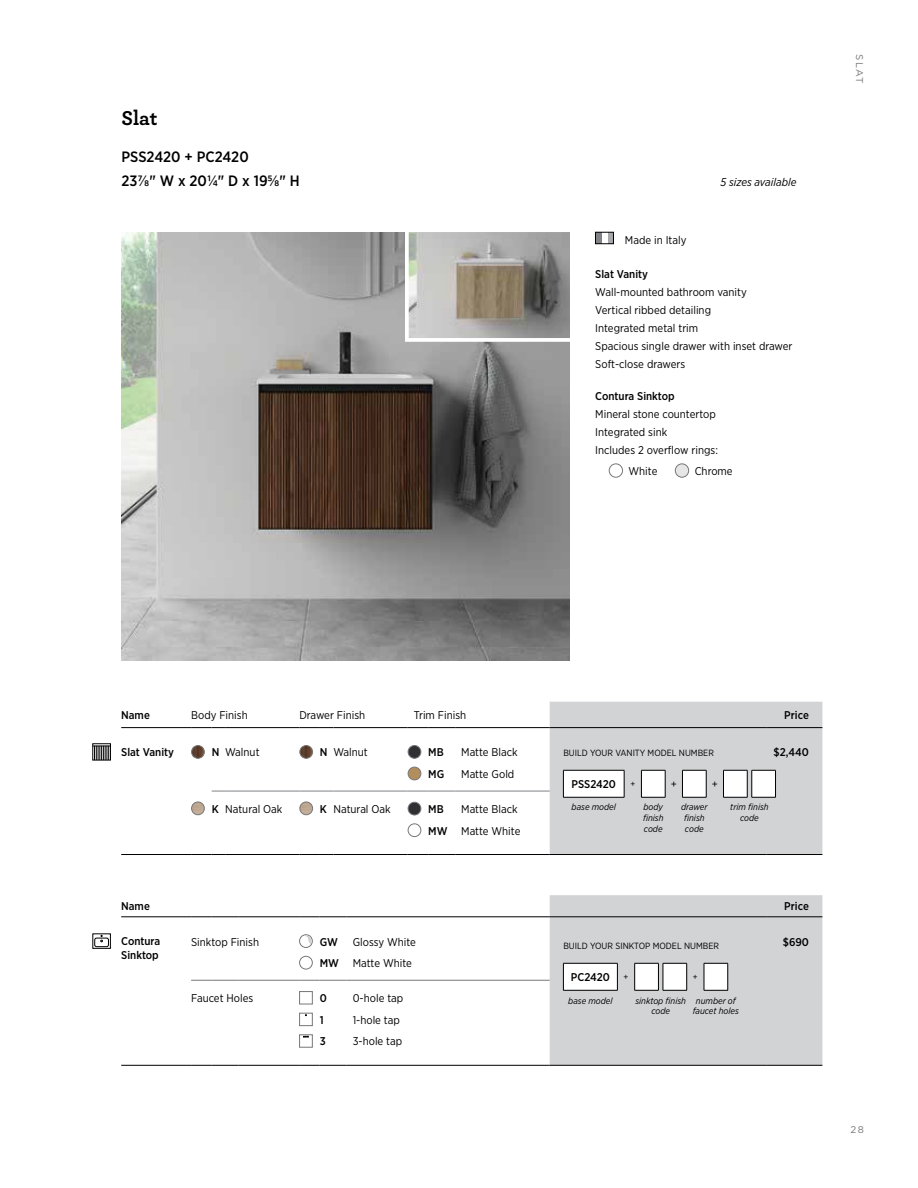
<style>
.page{position:relative;width:918px;height:1188px;background:#fff}
.page>*{position:absolute;margin:0;border:0;box-sizing:border-box;transform-origin:0 0}
.t1{font:700 21px "Archer";color:#000}
.t2{font:500 15px/24.8px "Gotham Narrow";color:#000}
.t3{font:11.25px/18px "Gotham Narrow";color:#000}
.t4{font:500 11.25px/13.5px "Gotham Narrow";color:#000}
.t5{font:italic 11.25px "Gotham Narrow";color:#000}
.t6{font:9.75px "Gotham";letter-spacing:.15em;color:#797777}
.t7{font:italic 9px/10.8px "Gotham Narrow";color:#000;text-align:center}
.t8{font:9px "Gotham Narrow";color:#000}
.s1{font-weight:500}
.s2{font-weight:400;font-size:9px}
</style>
<div class="page">
<svg style="left:597px;top:234px;width:15px;height:8px"></svg>
<div style="left:595px;top:232px;width:19px;height:12px;border:1px solid #000"></div>
<div style="left:609px;top:463px;width:14px;height:15px;border:1px solid #797777;border-radius:50%"></div>
<div style="left:675px;top:464px;width:14px;height:13px;background:#e5e6e5;border-radius:50%"></div>
<div style="left:675px;top:463px;width:14px;height:15px;border:1px solid #797777;border-radius:50%"></div>
<hr style="left:121px;top:727px;width:70px;height:1px;background:#000">
<svg style="left:191px;top:727px;width:34px;height:1px"></svg>
<hr style="left:225px;top:727px;width:74px;height:1px;background:#000">
<svg style="left:299px;top:727px;width:34px;height:1px"></svg>
<hr style="left:333px;top:727px;width:75px;height:1px;background:#000">
<svg style="left:408px;top:727px;width:47px;height:1px"></svg>
<hr style="left:455px;top:727px;width:95px;height:1px;background:#000">
<svg style="left:212px;top:791px;width:13px;height:1px"></svg>
<hr style="left:225px;top:791px;width:74px;height:1px;background:#808285">
<svg style="left:299px;top:791px;width:34px;height:1px"></svg>
<hr style="left:333px;top:791px;width:75px;height:1px;background:#808285">
<svg style="left:408px;top:791px;width:47px;height:1px"></svg>
<hr style="left:455px;top:791px;width:95px;height:1px;background:#808285">
<hr style="left:121px;top:854px;width:70px;height:1px;background:#000">
<svg style="left:191px;top:854px;width:34px;height:1px"></svg>
<hr style="left:225px;top:854px;width:74px;height:1px;background:#000">
<svg style="left:299px;top:854px;width:34px;height:1px"></svg>
<hr style="left:333px;top:854px;width:75px;height:1px;background:#000">
<svg style="left:408px;top:854px;width:47px;height:1px"></svg>
<hr style="left:455px;top:854px;width:95px;height:1px;background:#000">
<svg style="left:93px;top:746px;width:18px;height:14px"></svg>
<svg style="left:192px;top:746px;width:12px;height:12px"></svg>
<div style="left:191px;top:745px;width:14px;height:14px;border:1px solid #797777;border-radius:50%"></div>
<svg style="left:300px;top:746px;width:13px;height:12px"></svg>
<div style="left:299px;top:745px;width:14px;height:14px;border:1px solid #797777;border-radius:50%"></div>
<div style="left:408px;top:746px;width:13px;height:12px;background:#2f3033;border-radius:50%"></div>
<div style="left:408px;top:745px;width:13px;height:14px;border:1px solid #797777;border-radius:50%"></div>
<svg style="left:550px;top:702px;width:272px;height:153px;background:#d0d1d2"></svg>
<div style="left:408px;top:767px;width:13px;height:13px;background:#b28d5d;border-radius:50%"></div>
<div style="left:408px;top:767px;width:13px;height:13px;border:1px solid #797777;border-radius:50%"></div>
<svg style="left:193px;top:802px;width:10px;height:13px"></svg>
<div style="left:191px;top:802px;width:14px;height:13px;border:1px solid #797777;border-radius:50%"></div>
<svg style="left:301px;top:802px;width:12px;height:13px"></svg>
<div style="left:299px;top:802px;width:14px;height:13px;border:1px solid #797777;border-radius:50%"></div>
<div style="left:408px;top:802px;width:13px;height:13px;background:#2f3033;border-radius:50%"></div>
<div style="left:408px;top:802px;width:13px;height:13px;border:1px solid #797777;border-radius:50%"></div>
<div style="left:408px;top:823px;width:13px;height:14px;border:1px solid #797777;border-radius:50%"></div>
<div style="left:550px;top:895px;width:272px;height:170px;background:#d1d3d4"></div>
<hr style="left:121px;top:917px;width:70px;height:1px;background:#000">
<svg style="left:191px;top:917px;width:48px;height:1px"></svg>
<hr style="left:239px;top:917px;width:60px;height:1px;background:#000">
<svg style="left:299px;top:917px;width:48px;height:1px"></svg>
<hr style="left:347px;top:917px;width:203px;height:1px;background:#000">
<hr style="left:550px;top:917px;width:217px;height:1px;background:#000">
<hr style="left:767px;top:917px;width:55px;height:1px;background:#000">
<svg style="left:191px;top:980px;width:48px;height:1px"></svg>
<hr style="left:239px;top:980px;width:60px;height:1px;background:#797777">
<svg style="left:299px;top:980px;width:48px;height:1px"></svg>
<hr style="left:347px;top:980px;width:203px;height:1px;background:#797777">
<hr style="left:121px;top:1065px;width:70px;height:1px;background:#000">
<svg style="left:191px;top:1065px;width:48px;height:1px"></svg>
<hr style="left:239px;top:1065px;width:60px;height:1px;background:#000">
<svg style="left:299px;top:1065px;width:48px;height:1px"></svg>
<hr style="left:347px;top:1065px;width:203px;height:1px;background:#000">
<hr style="left:550px;top:1065px;width:217px;height:1px;background:#000">
<hr style="left:767px;top:1065px;width:55px;height:1px;background:#000">
<div style="left:93px;top:934px;width:18px;height:15px;border:1px solid #000"></div>
<div style="left:94px;top:938px;width:15px;height:9px;border:1px solid #000;border-radius:2px"></div>
<svg style="left:100px;top:935px;width:3px;height:7px"></svg>
<div style="left:299px;top:934px;width:14px;height:14px;border:1px solid #797777;border-radius:50%"></div>
<svg style="left:304px;top:935px;width:8px;height:9px"></svg>
<svg style="left:563px;top:963px;width:165px;height:28px"></svg>
<div style="left:299px;top:956px;width:14px;height:13px;border:1px solid #797777;border-radius:50%"></div>
<div style="left:299px;top:991px;width:14px;height:13px;border:1px solid #797777"></div>
<div style="left:299px;top:1013px;width:14px;height:13px;border:1px solid #797777"></div>
<div style="left:299px;top:1034px;width:14px;height:14px;border:1px solid #797777"></div>
<img style="left:122px;top:232px;width:448px;height:428px">
<svg style="left:403px;top:232px;width:167px;height:112px;background:#a5a29c"></svg>
<h1 class="t1" style="left:122px;top:101px;width:38px">Slat</h1>
<h2 class="t2" style="left:122px;top:144px;width:180px">PSS2420 + PC2420<br>237/8" W x 201/4" D x 195/8" H</h2>
<p class="t5" style="left:721px;top:175px;width:77px">5 sizes available</p>
<p class="t3" style="left:625px;top:231px;width:63px">Made in Italy</p>
<p class="t4" style="left:595px;top:267px;width:54px">Slat Vanity</p>
<p class="t3" style="left:595px;top:283px;width:199px">Wall-mounted bathroom vanity<br>Vertical ribbed detailing<br>Integrated metal trim<br>Spacious single drawer with inset drawer<br>Soft-close drawers</p>
<p class="t4" style="left:595px;top:389px;width:81px">Contura Sinktop</p>
<p class="t3" style="left:595px;top:404px;width:124px">Mineral stone countertop<br>Integrated sink<br>Includes 2 overflow rings:</p>
<p class="t3" style="left:629px;top:461px;width:30px">White</p>
<p class="t3" style="left:695px;top:461px;width:40px">Chrome</p>
<p class="t6" style="left:866px;top:54px;width:31px;rotate:90deg">SLAT</p>
<p class="t4" style="left:121px;top:708px;width:30px">Name</p>
<p class="t3" style="left:191px;top:706px;width:58px">Body Finish</p>
<p class="t3" style="left:299px;top:706px;width:67px">Drawer Finish</p>
<p class="t3" style="left:414px;top:706px;width:54px">Trim Finish</p>
<p class="t4" style="left:784px;top:708px;width:26px">Price</p>
<p class="t4" style="left:121px;top:746px;width:54px">Slat Vanity</p>
<p class="t3" style="left:212px;top:743px;width:49px"><span class="s1">N</span> Walnut</p>
<p class="t3" style="left:320px;top:743px;width:49px"><span class="s1">N</span> Walnut</p>
<p class="t4" style="left:428px;top:746px;width:17px">MB</p>
<p class="t3" style="left:461px;top:743px;width:58px">Matte Black</p>
<p class="t8" style="left:563px;top:748px;width:152px">BUILD YOUR VANITY MODEL NUMBER</p>
<p class="t4" style="left:572px;top:777px;width:46px">PSS2420</p>
<p class="t8" style="left:630px;top:779px;width:6px">+</p>
<p class="t3" style="left:671px;top:775px;width:8px">+</p>
<p class="t3" style="left:712px;top:775px;width:8px">+</p>
<p class="t7" style="left:572px;top:802px;width:46px">base model</p>
<p class="t7" style="left:643px;top:802px;width:22px;text-align:justify">body finish code</p>
<p class="t7" style="left:681px;top:802px;width:28px">drawer finish code</p>
<p class="t7" style="left:730px;top:802px;width:40px">trim finish code</p>
<p class="t4" style="left:774px;top:746px;width:37px">$2,440</p>
<p class="t4" style="left:428px;top:767px;width:18px">MG</p>
<p class="t3" style="left:461px;top:765px;width:55px">Matte Gold</p>
<p class="t3" style="left:212px;top:800px;width:72px"><span class="s1">K</span> Natural Oak</p>
<p class="t3" style="left:320px;top:800px;width:72px"><span class="s1">K</span> Natural Oak</p>
<p class="t4" style="left:428px;top:802px;width:17px">MB</p>
<p class="t3" style="left:428px;top:798px;width:94px;line-height:21.6px;text-align:right">Matte Black<br><span class="s1">MW</span> Matte White</p>
<p class="t4" style="left:121px;top:900px;width:30px">Name</p>
<p class="t4" style="left:784px;top:900px;width:26px">Price</p>
<p class="t4" style="left:121px;top:934px;width:40px">Contura<br>Sinktop</p>
<p class="t3" style="left:191px;top:932px;width:69px">Sinktop Finish</p>
<p class="t4" style="left:320px;top:935px;width:20px">GW</p>
<p class="t3" style="left:353px;top:932px;width:65px">Glossy White</p>
<p class="t8" style="left:563px;top:941px;width:157px">BUILD YOUR SINKTOP MODEL NUMBER</p>
<p class="t4" style="left:571px;top:970px;width:59px">PC2420 <span class="s2">+</span></p>
<p class="t8" style="left:693px;top:972px;width:6px">+</p>
<p class="t7" style="left:568px;top:995px;width:46px">base model</p>
<p class="t7" style="left:635px;top:995px;width:52px">sinktop finish code</p>
<p class="t7" style="left:693px;top:995px;width:48px">number of faucet holes</p>
<p class="t4" style="left:783px;top:935px;width:28px">$690</p>
<p class="t3" style="left:320px;top:954px;width:94px"><span class="s1">MW</span> Matte White</p>
<p class="t3" style="left:191px;top:989px;width:64px">Faucet Holes</p>
<p class="t4" style="left:320px;top:991px;width:9px">0</p>
<p class="t3" style="left:353px;top:989px;width:52px">0-hole tap</p>
<p class="t4" style="left:320px;top:1013px;width:5px">1</p>
<p class="t3" style="left:353px;top:1011px;width:49px">1-hole tap</p>
<p class="t4" style="left:320px;top:1035px;width:7px">3</p>
<p class="t3" style="left:353px;top:1032px;width:51px">3-hole tap</p>
<p class="t6" style="left:851px;top:1124px;width:15px">28</p>
</div>
